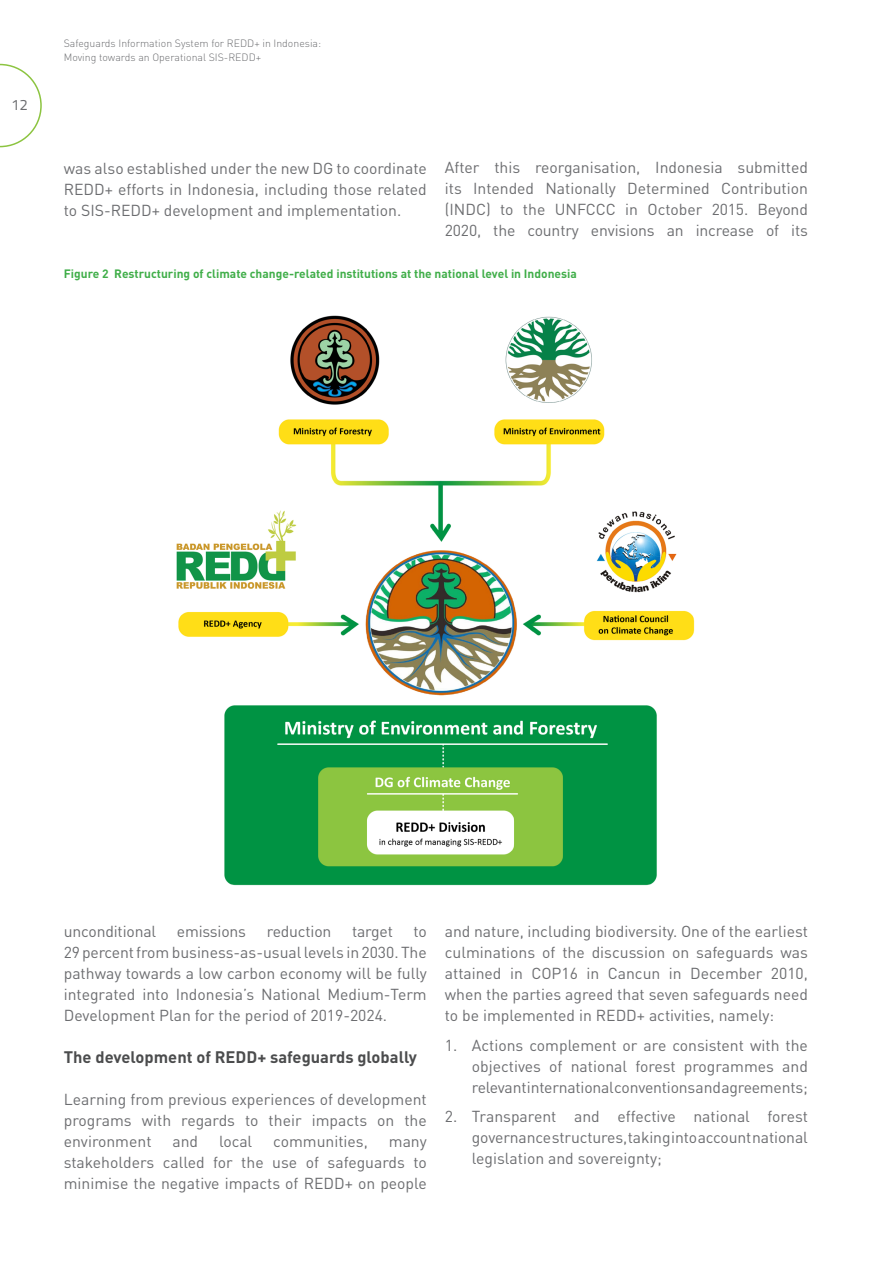
<style>
.page{position:relative;width:893px;height:1263px;background:#fff}
.page>*{position:absolute;margin:0;border:0;box-sizing:border-box;transform-origin:0 0}
.t1{font:700 16.5px "DIN Pro";color:#4b4c4d}
.t2{font:15.75px/21px "DIN Pro";color:#6c6d70;text-align:justify}
.t3{font:15px "Titillium Maps 29 L 400 wt";color:#6c6d70}
.t4{font:700 12px "DIN Pro";color:#40ae49}
.t5{font:300 10.5px/13.5px "DIN Pro";color:#6c6d70}
</style>
<div class="page">
<svg style="left:0;top:64px;width:42px;height:83px"></svg>
<img style="left:176px;top:315px;width:519px;height:571px">
<p class="t3" style="left:12px;top:94px;width:17px">12</p>
<p class="t5" style="left:64px;top:36px;width:259px">Safeguards Information System for REDD+ in Indonesia:<br>Moving towards an Operational SIS-REDD+</p>
<p class="t2" style="left:64px;top:157px;width:365px">was also established under the new DG to coordinate REDD+ efforts in Indonesia, including those related to SIS-REDD+ development and implementation.</p>
<p class="t2" style="left:445px;top:157px;width:365px">After this reorganisation, Indonesia submitted its Intended Nationally Determined Contribution (INDC) to the UNFCCC in October 2015. Beyond 2020, the country envisions an increase of its</p>
<p class="t4" style="left:64px;top:265px;width:515px">Figure 2 Restructuring of climate change-related institutions at the national level in Indonesia</p>
<p class="t2" style="left:64px;top:920px;width:94px">unconditional</p>
<p class="t2" style="left:177px;top:920px;width:71px">emissions</p>
<p class="t2" style="left:267px;top:920px;width:66px">reduction</p>
<p class="t2" style="left:352px;top:920px;width:42px">target</p>
<p class="t2" style="left:64px;top:920px;width:365px;text-indent:350px">to 29 percent from business-as-usual levels in 2030. The pathway towards a low carbon economy will be fully integrated into Indonesia’s National Medium-Term Development Plan for the period of 2019-2024.</p>
<p class="t1" style="left:64px;top:1046px;width:355px">The development of REDD+ safeguards globally</p>
<p class="t2" style="left:64px;top:1088px;width:365px">Learning from previous experiences of development programs with regards to their impacts on the environment</p>
<p class="t2" style="left:172px;top:1130px;width:27px">and</p>
<p class="t2" style="left:219px;top:1130px;width:35px">local</p>
<p class="t2" style="left:273px;top:1130px;width:96px">communities,</p>
<p class="t2" style="left:64px;top:1130px;width:365px;text-indent:325px">many stakeholders called for the use of safeguards to minimise the negative impacts of REDD+ on people</p>
<p class="t2" style="left:445px;top:920px;width:365px">and nature, including biodiversity. One of the earliest culminations of the discussion on safeguards was attained in COP16 in Cancun in December 2010, when the parties agreed that seven safeguards need to be implemented in REDD+ activities, namely:</p>
<p class="t2" style="left:472px;top:1034px;width:338px;text-indent:-27px">1. Actions complement or are consistent with the objectives of national forest programmes and relevant international conventions and agreements;</p>
<p class="t2" style="left:472px;top:1105px;width:338px;text-indent:-27px">2. Transparent and effective national forest governance structures, taking into account national legislation and sovereignty;</p>
</div>
